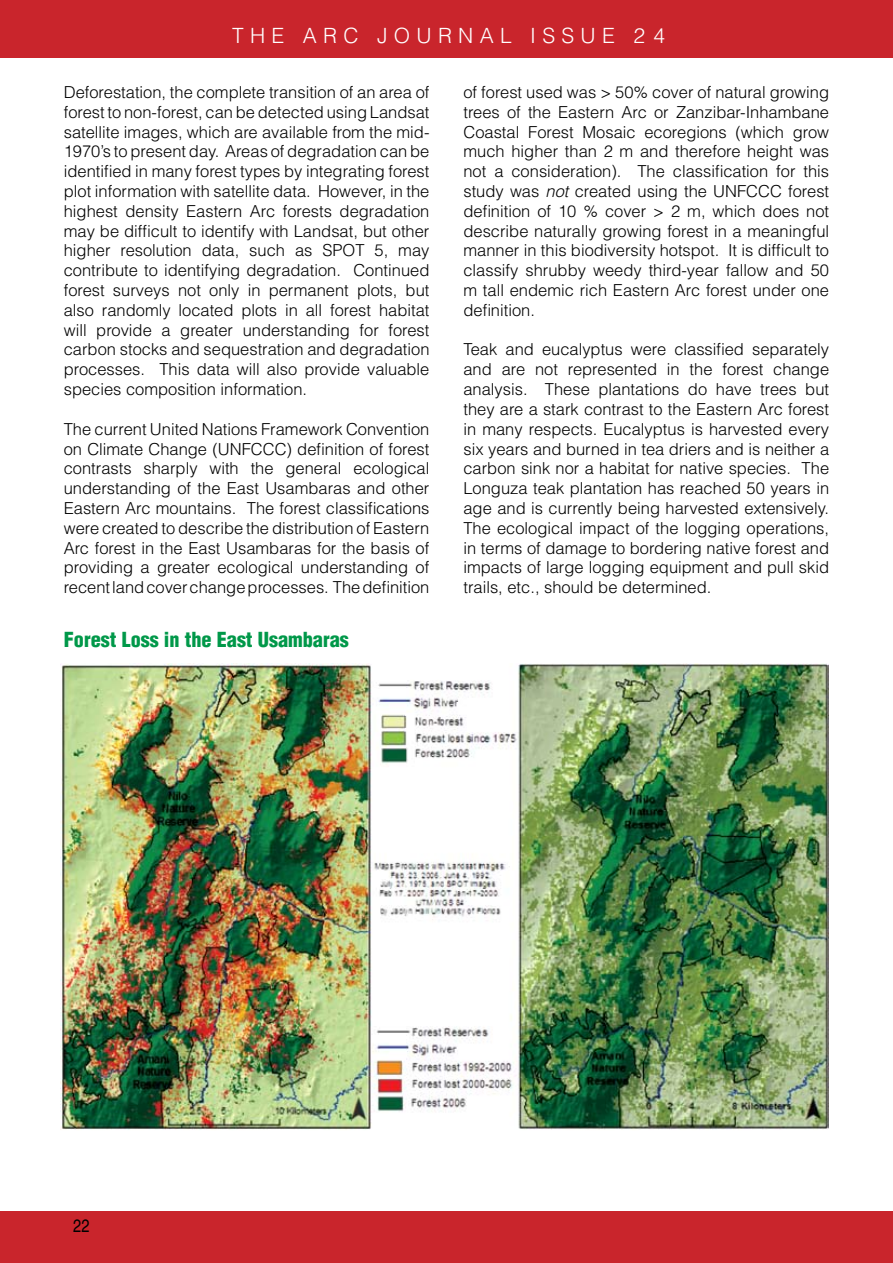
<style>
.page{position:relative;width:893px;height:1263px;background:#fff}
.page>*{position:absolute;margin:0;border:0;box-sizing:border-box;transform-origin:0 0}
.t1{font:300 21px "Helvetica";letter-spacing:.3em;color:#fff}
.t2{font:900 condensed 20.25px "Helvetica";color:#009849}
.t3{font:condensed 18px "Helvetica";color:#000}
.t4{font:300 16.5px/19.8px "Helvetica";color:#000;text-align:justify}
.s1{font-style:italic}
</style>
<div class="page">
<div style="left:0;top:1211px;width:893px;height:52px;background:#c9252c"></div>
<div style="left:0;top:0;width:893px;height:58px;background:#c9252c"></div>
<img style="left:60px;top:663px;width:768px;height:467px">
<p class="t1" style="left:232px;top:22px;width:434px">the arc journal Issue 24</p>
<p class="t4" style="left:64px;top:82px;width:367px">Deforestation, the complete transition of an area of forest to non-forest, can be detected using Landsat satellite images, which are available from the mid-1970’s to present day. Areas of degradation can be identified in many forest types by integrating forest plot information with satellite data. However, in the highest density Eastern Arc forests degradation may be difficult to identify with Landsat, but other higher resolution data, such as SPOT</p>
<p class="t4" style="left:64px;top:240px;width:367px;text-indent:311px">5, may contribute to identifying degradation. Continued forest surveys not only in permanent plots, but also randomly located plots in all forest habitat will provide a greater understanding for forest carbon stocks and sequestration and degradation processes. This data will also provide valuable species composition information.</p>
<p class="t4" style="left:64px;top:418px;width:367px">The current U nited Nations Framework Convention on Climate Change (UN FCCC</p>
<p class="t4" style="left:64px;top:438px;width:367px;text-indent:223px">) definition of forest contrasts sharply with the general ecological understanding of the East U sambaras and other Eastern Arc mountains. The forest classifications were created to describe the distribution of Eastern Arc forest in the East U sambaras for the basis of providing a greater ecological understanding of recent land cover change processes. The definition</p>
<p class="t2" style="left:64px;top:627px;width:287px">Forest Loss in the East Usambaras</p>
<p class="t4" style="left:463px;top:82px;width:367px">of forest used was &gt; 50% cover of natural growing trees of the Eastern Arc or Zanzibar-Inhambane Coastal Forest Mosaic ecoregions (which grow much higher than 2 m and therefore height was not a consideration). The classification for this study was <span class="s1">not</span> created using the UN FCCC</p>
<p class="t4" style="left:463px;top:181px;width:367px;text-indent:325px">forest definition of 10 % cover &gt; 2 m, which does not describe naturally growing forest in a meaningful manner in this biodiversity hotspot. It is difficult to classify shrubby weedy third-year fallow and 50 m tall endemic rich Eastern Arc forest under one definition.</p>
<p class="t4" style="left:463px;top:339px;width:367px">Teak and eucalyptus were classified separately and are not represented in the forest change analysis. These plantations do have trees but they are a stark contrast to the Eastern Arc forest in many respects. Eucalyptus is harvested every six years and burned in tea driers and is neither a carbon sink nor a habitat for native species. The Longuza teak plantation has reached 50 years in age and is currently being harvested extensively.<br>The ecological impact of the logging operations, in terms of damage to bordering native forest and impacts of large logging equipment and pull skid trails, etc., should be determined.</p>
<p class="t3" style="left:73px;top:1215px;width:18px">22</p>
</div>
